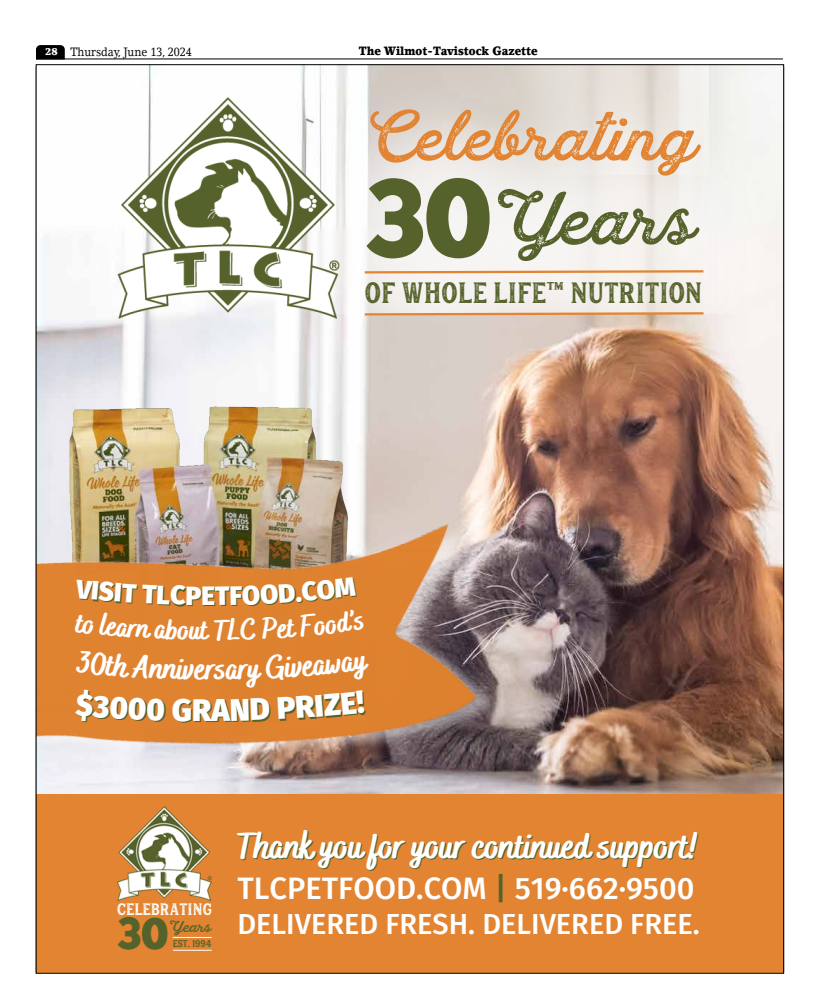
<style>
.page{position:relative;width:819px;height:1008px;background:#fff}
.page>*{position:absolute;margin:0;border:0;box-sizing:border-box;transform-origin:0 0}
.t1{font:111px "Chunk Five Ex";color:#56622b}
.t2{font:72.1px "Hanley Rough Script";color:#56622b}
.t3{font:66.4px "Hanley Rough Script";color:#e28431}
.t4{font:44.7px "Chunk Five Ex";color:#56622b}
.t5{font:800 36.9px "Bakerie Smooth";color:#fff}
.t6{font:800 31.7px "Bakerie Smooth";color:#fff}
.t7{font:500 31px "Fira Sans";color:#fff}
.t8{font:900 30.8px "Fira Sans";color:#fff}
.t9{font:800 29.1px "Bakerie Smooth";color:#fff}
.t10{font:500 28.9px "Fira Sans";color:#fff}
.t11{font:27.5px "Hanley Rough Block";color:#56622b}
.t12{font:900 26.2px "Fira Sans";color:#fff}
.t13{font:15.5px "Hanley Rough Block Block";color:#fff}
.t14{font:15.1px "Hanley Rough Script";color:#56622b}
.t15{font:900 12px "Lino Letter Std";color:#000;scale:.9 1}
.t16{font:12px "Lino Letter Std";color:#000;scale:.9 1}
.t17{font:9.4px "Hanley Rough Block Block";color:#56622b}
.s1{font-weight:900;font-size:10px;color:#fff}
.s2{color:#56622b}
</style>
<div class="page">
<svg style="left:36px;top:45px;width:29px;height:13px"></svg>
<hr style="left:36px;top:58px;width:747px;height:1px;background:#000">
<div style="left:36px;top:946px;width:748px;height:27px;background:#e28431"></div>
<img style="left:38px;top:66px;width:744px;height:728px">
<img style="left:269px;top:68px;width:175px;height:246px">
<img style="left:444px;top:68px;width:338px;height:246px">
<div style="left:36px;top:794px;width:748px;height:171px;background:#e28431"></div>
<img style="left:51px;top:367px;width:313px;height:111px">
<img style="left:117px;top:823px;width:95px;height:78px">
<hr style="left:173px;top:950px;width:39px;height:1px;background:#fff">
<hr style="left:173px;top:937px;width:39px;height:1px;background:#fff">
<svg style="left:363px;top:311px;width:343px;height:6px;background:#e3ba97"></svg>
<svg style="left:363px;top:269px;width:343px;height:6px"></svg>
<img style="left:112px;top:95px;width:232px;height:226px">
<img style="left:38px;top:478px;width:496px;height:345px">
<div style="left:75px;top:580px;width:126px;height:25px;background:#e08331"></div>
<div style="left:75px;top:612px;width:128px;height:28px;background:#e08331"></div>
<div style="left:214px;top:578px;width:150px;height:62px;background:#df8230"></div>
<div style="left:76px;top:650px;width:118px;height:30px;background:#e08331"></div>
<div style="left:75px;top:690px;width:90px;height:32px;background:#e08331"></div>
<svg style="left:172px;top:699px;width:19px;height:23px"></svg>
<div style="left:210px;top:654px;width:160px;height:67px;background:#de812f"></div>
<p class="t16" style="left:45px;top:44px;width:165px"><span class="s1">28</span> Thursday, June 13, 2024</p>
<p class="t15" style="left:359px;top:43px;width:201px">The Wilmot-Tavistock Gazette</p>
<h3 class="t3" style="left:370px;top:94px;width:329px">Celebrating</h3>
<h1 class="t1" style="left:365px;top:135px;width:128px">30</h1>
<p class="t11" style="left:365px;top:276px;width:339px">OF WHOLE LIFE™ NUTRITION</p>
<h2 class="t2" style="left:498px;top:172px;width:200px">Years</h2>
<p class="t12" style="left:201px;top:572px;width:15px">E</p>
<p class="t9" style="left:201px;top:612px;width:9px">t</p>
<p class="t6" style="left:195px;top:649px;width:33px">ers</p>
<p class="t8" style="left:192px;top:683px;width:21px">R</p>
<p class="t13" style="left:117px;top:899px;width:96px">CELEBRATING</p>
<p class="t4" style="left:117px;top:900px;width:52px">30</p>
<p class="t14" style="left:170px;top:917px;width:43px">Years</p>
<p class="t17" style="left:173px;top:938px;width:40px">EST. 1994</p>
<p class="t5" style="left:238px;top:822px;width:463px">Thank you for your continued support!</p>
<p class="t7" style="left:238px;top:867px;width:459px">TLCPETFOOD.COM <span class="s2">|</span> 519·662·9500</p>
<p class="t10" style="left:238px;top:904px;width:464px">DELIVERED FRESH. DELIVERED FREE.</p>
</div>
